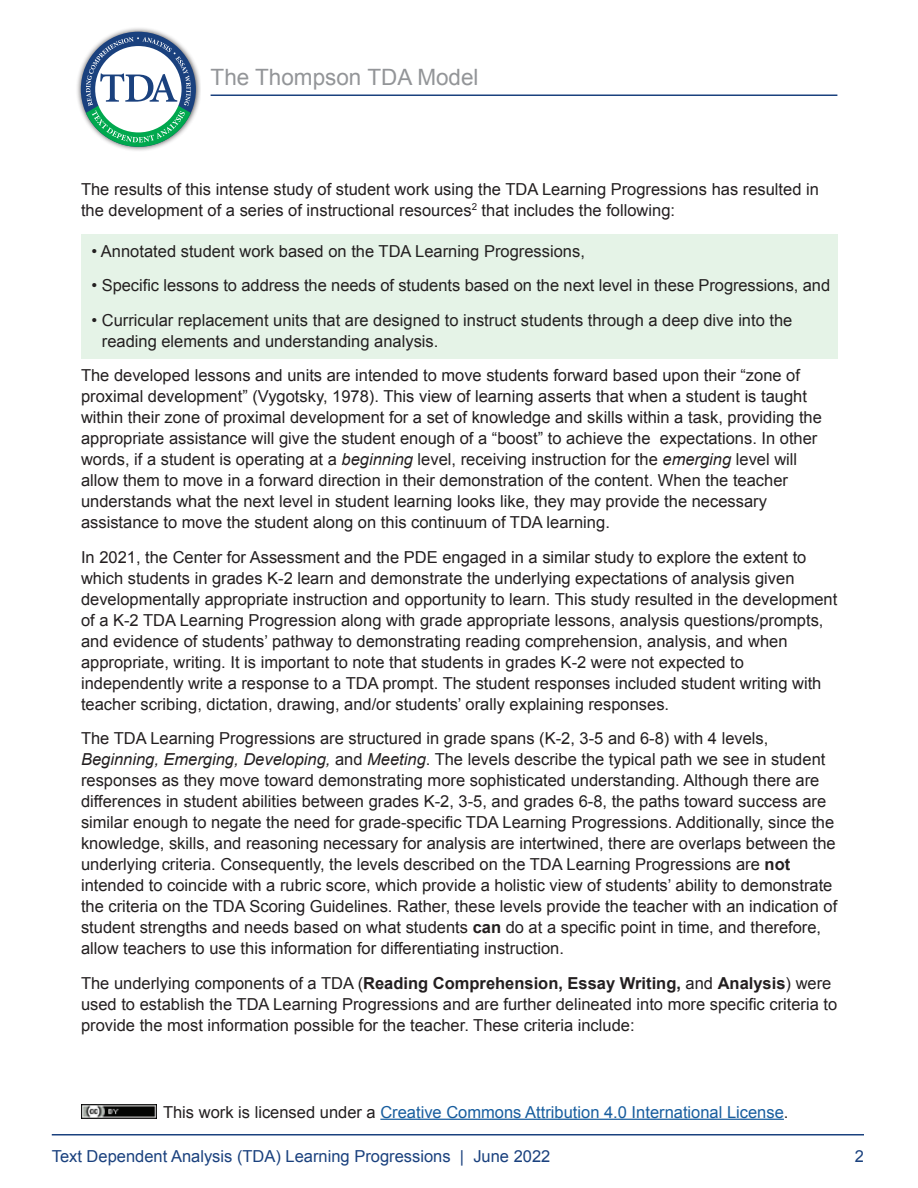
<style>
.page{position:relative;width:918px;height:1188px;background:#fff}
.page>*{position:absolute;margin:0;border:0;box-sizing:border-box;transform-origin:0 0}
.t1{font:22.5px "Arial";color:#939598}
.t2{font:16.5px/21px "Arial";color:#231f20}
.t3{font:16.5px "Arial";color:#175d9e}
.t4{font:16.5px "Arial";color:#1a417e}
.s1{font-style:italic}
.s2{font-weight:700}
.s3{color:#231f20}
</style>
<div class="page">
<div style="left:81px;top:234px;width:756px;height:125px;background:#e5f3e7"></div>
<hr style="left:380px;top:1119px;width:404px;height:1px;background:#175d9e">
<img style="left:81px;top:1105px;width:75px;height:13px">
<hr style="left:52px;top:1134px;width:812px;height:2px;background:#1a417e">
<hr style="left:211px;top:95px;width:626px;height:1px;background:#1a417e">
<div style="left:75px;top:26px;width:126px;height:127px;background:#231f20;opacity:.8"></div>
<div style="left:81px;top:32px;width:115px;height:115px;background:#1a417e;border-radius:50%"></div>
<svg style="left:83px;top:37px;width:110px;height:110px"></svg>
<h1 class="t1" style="left:211px;top:62px;width:270px">The Thompson TDA Model</h1>
<p class="t2" style="left:81px;top:178px;width:739px">The results of this intense study of student work using the TDA Learning Progressions has resulted in the development of a series of instructional resources<sup>2</sup> that includes the following:</p>
<p class="t2" style="left:92px;top:241px;width:495px">• Annotated student work based on the TDA Learning Progressions,</p>
<p class="t2" style="left:92px;top:275px;width:740px">• Specific lessons to address the needs of students based on the next level in these Progressions, and</p>
<p class="t2" style="left:102px;top:310px;width:692px;text-indent:-10px">• Curricular replacement units that are designed to instruct students through a deep dive into the reading elements and understanding analysis.</p>
<p class="t2" style="left:81px;top:365px;width:742px">The developed lessons and units are intended to move students forward based upon their “zone of proximal development” (Vygotsky, 1978). This view of learning asserts that when a student is taught within their zone of proximal development for a set of knowledge and skills within a task, providing the appropriate assistance will give the student enough of a “boost” to achieve the expectations. In other words, if a student is operating at a <span class="s1">beginning</span> level, receiving instruction for the <span class="s1">emerging</span> level will allow them to move in a forward direction in their demonstration of the content. When the teacher understands what the next level in student learning looks like, they may provide the necessary assistance to move the student along on this continuum of TDA learning.</p>
<p class="t2" style="left:81px;top:547px;width:758px">In 2021, the Center for Assessment and the PDE engaged in a similar study to explore the extent to which students in grades K-2 learn and demonstrate the underlying expectations of analysis given developmentally appropriate instruction and opportunity to learn. This study resulted in the development of a K-2 TDA Learning Progression along with grade appropriate lessons, analysis questions/prompts, and evidence of students’ pathway to demonstrating reading comprehension, analysis, and when appropriate, writing. It is important to note that students in grades K-2 were not expected to independently write a response to a TDA prompt. The student responses included student writing with teacher scribing, dictation, drawing, and/or students’ orally explaining responses.</p>
<p class="t2" style="left:81px;top:728px;width:758px">The TDA Learning Progressions are structured in grade spans (K-2, 3-5 and 6-8) with 4 levels, <span class="s1">Beginning, Emerging, Developing,</span> and <span class="s1">Meeting</span>. The levels describe the typical path we see in student responses as they move toward demonstrating more sophisticated understanding. Although there are differences in student abilities between grades K-2, 3-5, and grades 6-8, the paths toward success are similar enough to negate the need for grade-specific TDA Learning Progressions. Additionally, since the knowledge, skills, and reasoning necessary for analysis are intertwined, there are overlaps between the underlying criteria. Consequently, the levels described on the TDA Learning Progressions are <span class="s2">not </span>intended to coincide with a rubric score, which provide a holistic view of students’ ability to demonstrate the criteria on the TDA Scoring Guidelines. Rather, these levels provide the teacher with an indication of student strengths and needs based on what students <span class="s2">can</span> do at a specific point in time, and therefore, allow teachers to use this information for differentiating instruction.</p>
<p class="t2" style="left:81px;top:973px;width:758px">The underlying components of a TDA (<span class="s2">Reading Comprehension, Essay Writing,</span> and <span class="s2">Analysis</span>) were used to establish the TDA Learning Progressions and are further delineated into more specific criteria to provide the most information possible for the teacher. These criteria include:</p>
<p class="t3" style="left:163px;top:1101px;width:627px"><span class="s3">This work is licensed under a</span> Creative Commons Attribution 4.0 International License<span class="s3">.</span></p>
<p class="t4" style="left:52px;top:1145px;width:500px">Text Dependent Analysis (TDA) Learning Progressions | June 2022</p>
<p class="t4" style="left:855px;top:1145px;width:11px">2</p>
</div>
